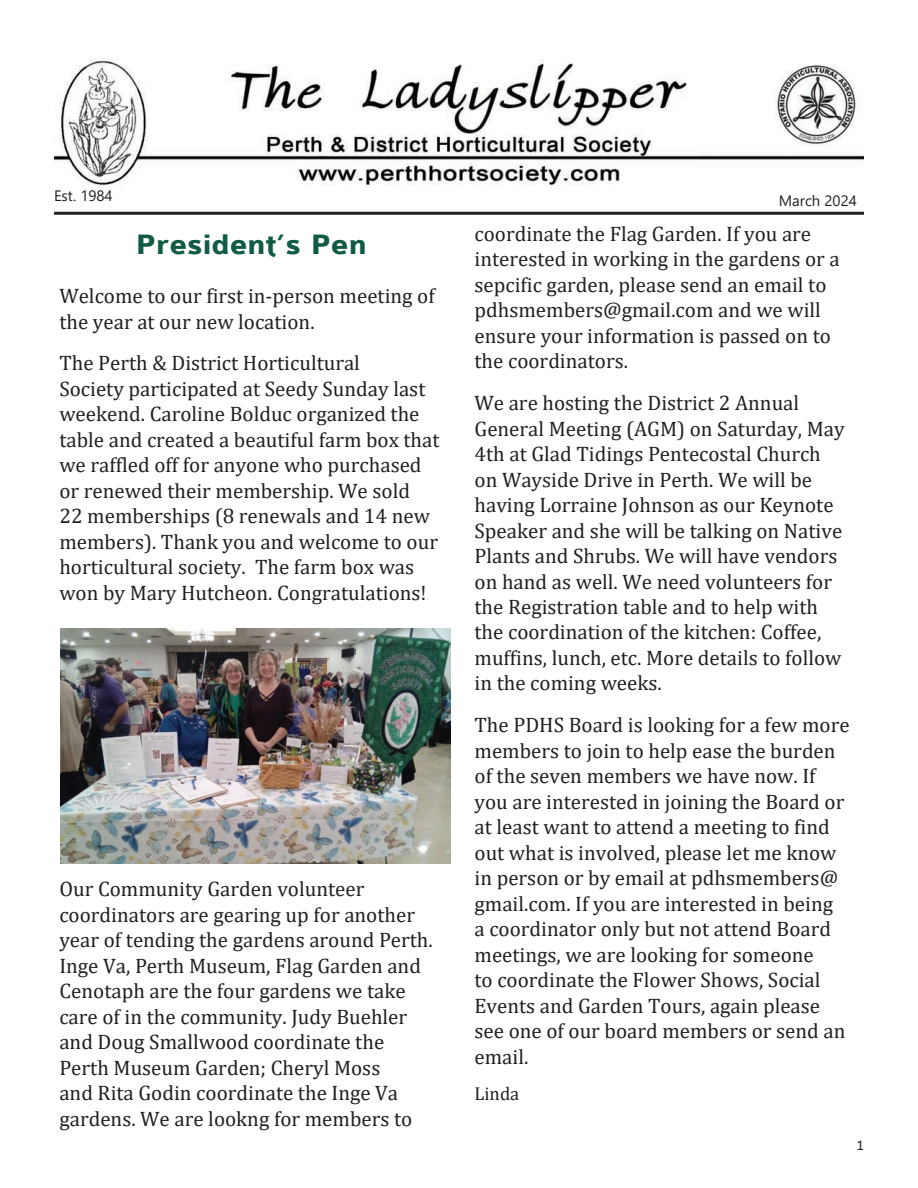
<style>
.page{position:relative;width:918px;height:1188px;background:#fff}
.page>*{position:absolute;margin:0;border:0;box-sizing:border-box;transform-origin:0 0}
.t1{font:700 30px "Colaborate";color:#105b46;scale:1.1 1}
.t2{font:21px/25.5px "Cambria";color:#231f20}
.t3{font:18.75px "Cambria";color:#231f20}
.t4{font:15px "Segoe UI";color:#231f20}
.t5{font:15px "Calibri";color:#231f20}
</style>
<div class="page">
<img style="left:54px;top:59px;width:810px;height:127px">
<hr style="left:54px;top:212px;width:810px;height:3px;background:#231f20">
<img style="left:60px;top:629px;width:390px;height:235px">
<p class="t4" style="left:54px;top:182px;width:60px">Est. 1984</p>
<h1 class="t1" style="left:136px;top:229px;width:212px">President’s Pen</h1>
<p class="t2" style="left:59px;top:283px;width:377px">Welcome to our first in-person meeting of the year at our new location.</p>
<p class="t2" style="left:59px;top:350px;width:382px">The Perth &amp; District Horticultural<br>Society participated at Seedy Sunday last weekend. Caroline Bolduc organized the table and created a beautiful farm box that we raffled off for anyone who purchased or renewed their membership. We sold<br>22 memberships (8 renewals and 14 new members). Thank you and welcome to our horticultural society. The farm box was won by Mary Hutcheon. Congratulations!</p>
<p class="t2" style="left:59px;top:876px;width:375px">Our Community Garden volunteer coordinators are gearing up for another year of tending the gardens around Perth.<br>Inge Va, Perth Museum, Flag Garden and Cenotaph are the four gardens we take care of in the community. Judy Buehler and Doug Smallwood coordinate the Perth Museum Garden; Cheryl Moss<br>and Rita Godin coordinate the Inge Va gardens. We are lookng for members to</p>
<p class="t4" style="left:779px;top:187px;width:80px">March 2024</p>
<p class="t2" style="left:475px;top:221px;width:367px">coordinate the Flag Garden. If you are interested in working in the gardens or a sepcific garden, please send an email to pdhsmembers@gmail.com and we will ensure your information is passed on to the coordinators.</p>
<p class="t2" style="left:475px;top:390px;width:372px">We are hosting the District 2 Annual General Meeting (AGM) on Saturday, May 4th at Glad Tidings Pentecostal Church on Wayside Drive in Perth. We will be having Lorraine Johnson as our Keynote Speaker and she will be talking on Native Plants and Shrubs. We will have vendors on hand as well. We need volunteers for the Registration table and to help with the coordination of the kitchen: Coffee, muffins, lunch, etc. More details to follow in the coming weeks.</p>
<p class="t2" style="left:475px;top:712px;width:377px">The PDHS Board is looking for a few more members to join to help ease the burden of the seven members we have now. If you are interested in joining the Board or at least want to attend a meeting to find out what is involved, please let me know in person or by email at pdhsmembers@ gmail.com. If you are interested in being<br>a coordinator only but not attend Board meetings, we are looking for someone<br>to coordinate the Flower Shows, Social Events and Garden Tours, again please see one of our board members or send an email.</p>
<p class="t3" style="left:475px;top:1082px;width:46px">Linda</p>
<p class="t5" style="left:856px;top:1135px;width:9px">1</p>
</div>
